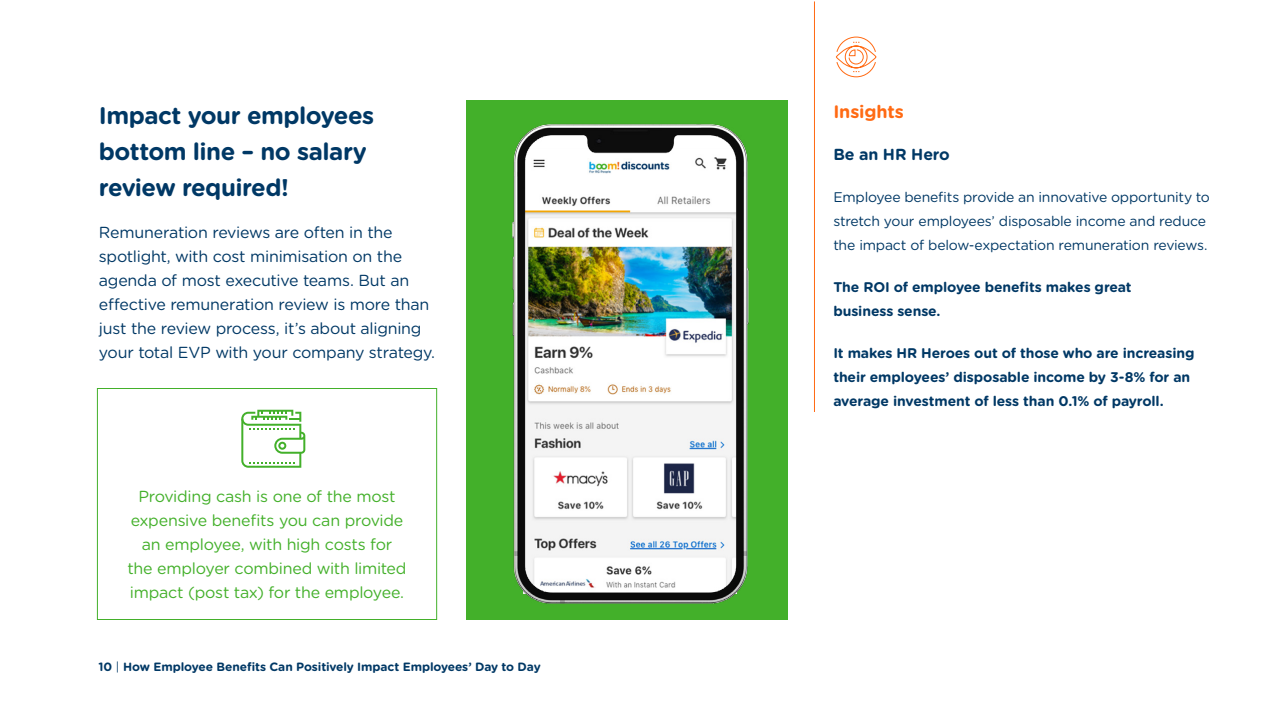
<style>
.page{position:relative;width:1280px;height:720px;background:#fff}
.page>*{position:absolute;margin:0;border:0;box-sizing:border-box;transform-origin:0 0}
.t1{font:700 24px/36px "Gotham Rounded";letter-spacing:-.025em;color:#003865}
.t2{font:700 18px "Gotham Rounded";letter-spacing:-.005em;color:#ff6a13}
.t3{font:16px/24px "Gotham Rounded";letter-spacing:-.02em;color:#003865}
.t4{font:16px/24px "Gotham Rounded";letter-spacing:-.015em;color:#43b02a;text-align:center}
.t5{font:700 16px "Gotham Rounded";letter-spacing:-.005em;color:#003865}
.t6{font:700 14px/24px "Gotham Rounded";letter-spacing:-.01em;color:#003865}
.t7{font:14px/24px "Gotham Rounded";letter-spacing:-.015em;color:#003865}
.t8{font:700 12px "Gotham Rounded";letter-spacing:-.01em;color:#003865}
.s1{font-weight:400}
</style>
<div class="page">
<hr style="left:814px;top:1px;width:1px;height:411px;background:#ff6a13">
<svg style="left:836px;top:36px;width:41px;height:42px"></svg>
<div style="left:467px;top:100px;width:321px;height:520px;background:#43b02a"></div>
<div style="left:97px;top:388px;width:340px;height:232px;border:1px solid #43b02a"></div>
<svg style="left:241px;top:410px;width:64px;height:58px"></svg>
<img style="left:512px;top:124px;width:237px;height:480px">
<h1 class="t1" style="left:99px;top:97px;width:277px">Impact your employees bottom line – no salary review required!</h1>
<p class="t3" style="left:99px;top:220px;width:338px">Remuneration reviews are often in the spotlight, with cost minimisation on the agenda of most executive teams. But an effective remuneration review is more than just the review process, it’s about aligning your total EVP with your company strategy.</p>
<p class="t4" style="left:128px;top:484px;width:280px">Providing cash is one of the most expensive benefits you can provide an employee, with high costs for the employer combined with limited impact (post tax) for the employee.</p>
<p class="t8" style="left:98px;top:658px;width:444px">10 <span class="s1">|</span> How Employee Benefits Can Positively Impact Employees’ Day to Day</p>
<p class="t2" style="left:833px;top:98px;width:72px">Insights</p>
<p class="t5" style="left:833px;top:143px;width:118px">Be an HR Hero</p>
<p class="t7" style="left:833px;top:184px;width:378px">Employee benefits provide an innovative opportunity to stretch your employees’ disposable income and reduce the impact of below-expectation remuneration reviews.</p>
<p class="t6" style="left:833px;top:274px;width:300px">The ROI of employee benefits makes great business sense.</p>
<p class="t6" style="left:833px;top:340px;width:363px">It makes HR Heroes out of those who are increasing their employees’ disposable income by 3-8% for an average investment of less than 0.1% of payroll.</p>
</div>
